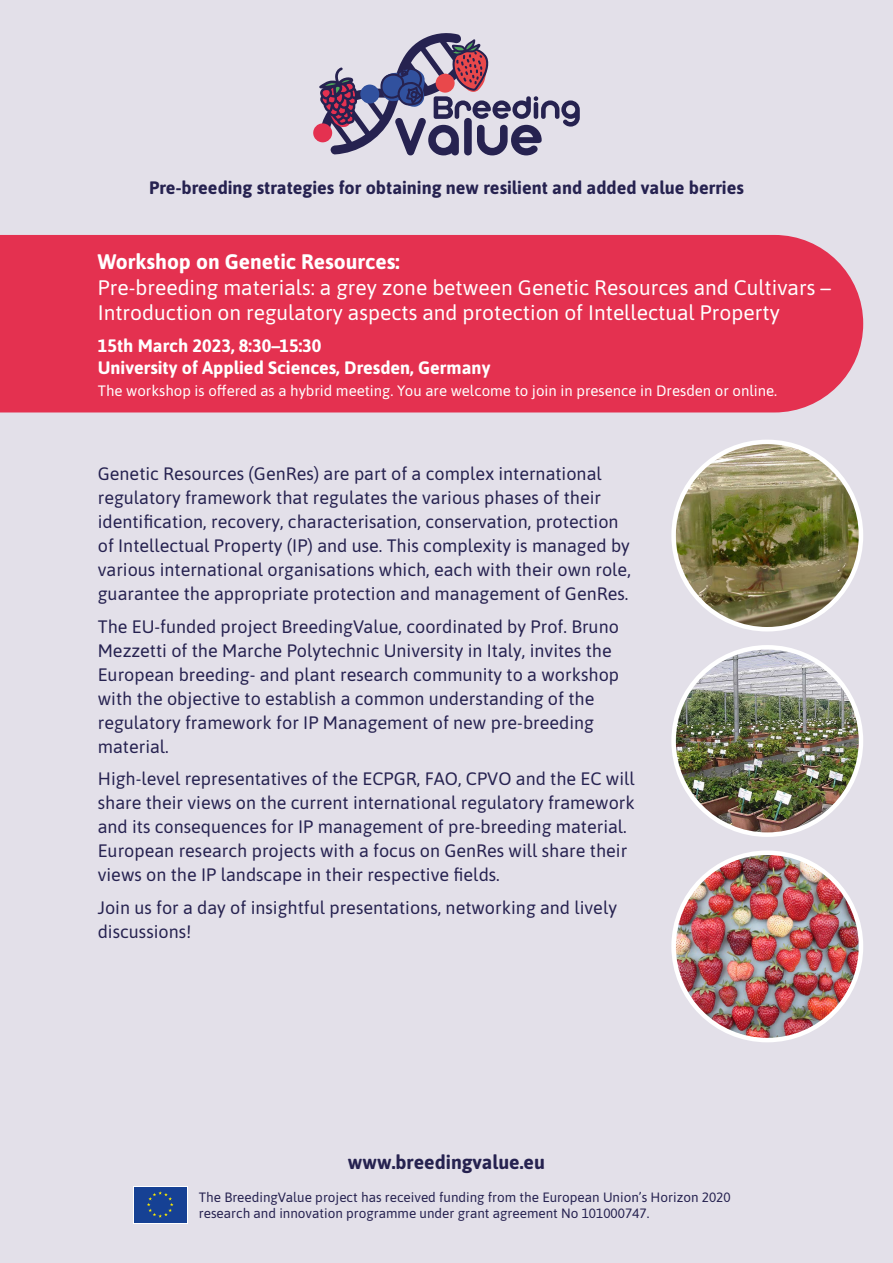
<style>
.page{position:relative;width:893px;height:1263px;background:#e3e0e9}
.page>*{position:absolute;margin:0;border:0;box-sizing:border-box;transform-origin:0 0}
.t1{font:21px/25.2px "Asap";color:#fff}
.t2{font:700 21px "Asap";color:#fff}
.t3{font:700 19.5px "Asap";color:#262250}
.t4{font:18px/24px "Asap";color:#262250}
.t5{font:700 18px/21.6px "Asap";color:#fff}
.t6{font:700 18px "Asap";color:#262250}
.t7{font:15px "Asap";color:#fff}
.t8{font:13.5px/16.2px "Asap";color:#262250}
</style>
<div class="page">
<div style="left:0;top:235px;width:863px;height:177px;background:#e43150"></div>
<div style="left:313px;top:123px;width:19px;height:19px;background:#e43150;border-radius:50%"></div>
<svg style="left:319px;top:33px;width:261px;height:123px"></svg>
<svg style="left:133px;top:1186px;width:55px;height:37px"></svg>
<div style="left:134px;top:1187px;width:53px;height:35px;background:#164194"></div>
<svg style="left:147px;top:1191px;width:26px;height:27px"></svg>
<img style="left:674px;top:442px;width:187px;height:187px;border-radius:94px">
<div style="left:671px;top:440px;width:192px;height:191px;border:4px solid #fff;border-radius:50%"></div>
<img style="left:674px;top:647px;width:187px;height:187px;border-radius:92px">
<div style="left:671px;top:645px;width:192px;height:192px;border:4px solid #fff;border-radius:50%"></div>
<img style="left:674px;top:853px;width:187px;height:187px;border-radius:94px">
<div style="left:671px;top:850px;width:192px;height:192px;border:4px solid #fff;border-radius:50%"></div>
<p class="t6" style="left:149px;top:175px;width:596px">Pre-breeding strategies for obtaining new resilient and added value berries</p>
<p class="t2" style="left:98px;top:247px;width:303px">Workshop on Genetic Resources:</p>
<p class="t1" style="left:98px;top:274px;width:735px">Pre-breeding materials: a grey zone between Genetic Resources and Cultivars –<br>Introduction on regulatory aspects and protection of Intellectual Property</p>
<p class="t5" style="left:98px;top:334px;width:394px">15th March 2023, 8:30–15:30<br>University of Applied Sciences, Dresden, Germany</p>
<p class="t7" style="left:98px;top:380px;width:681px">The workshop is offered as a hybrid meeting. You are welcome to join in presence in Dresden or online.</p>
<p class="t4" style="left:98px;top:461px;width:535px">Genetic Resources (GenRes) are part of a complex international regulatory framework that regulates the various phases of their identification, recovery, characterisation, conservation, protection of Intellectual Property (IP) and use. This complexity is managed by various international organisations which, each with their own role, guarantee the appropriate protection and management of GenRes.</p>
<p class="t4" style="left:98px;top:613px;width:523px">The EU-funded project BreedingValue, coordinated by Prof. Bruno Mezzetti of the Marche Polytechnic University in Italy, invites the European breeding- and plant research community to a workshop with the objective to establish a common understanding of the regulatory framework for IP Management of new pre-breeding material.</p>
<p class="t4" style="left:98px;top:766px;width:539px">High-level representatives of the ECPGR, FAO, CPVO and the EC will share their views on the current international regulatory framework and its consequences for IP management of pre-breeding material.<br>European research projects with a focus on GenRes will share their views on the IP landscape in their respective fields.</p>
<p class="t4" style="left:98px;top:894px;width:521px">Join us for a day of insightful presentations, networking and lively discussions!</p>
<p class="t3" style="left:348px;top:1148px;width:198px">www.breedingvalue.eu</p>
<p class="t8" style="left:199px;top:1188px;width:533px">The BreedingValue project has received funding from the European Union’s Horizon 2020 research and innovation programme under grant agreement No 101000747.</p>
</div>
